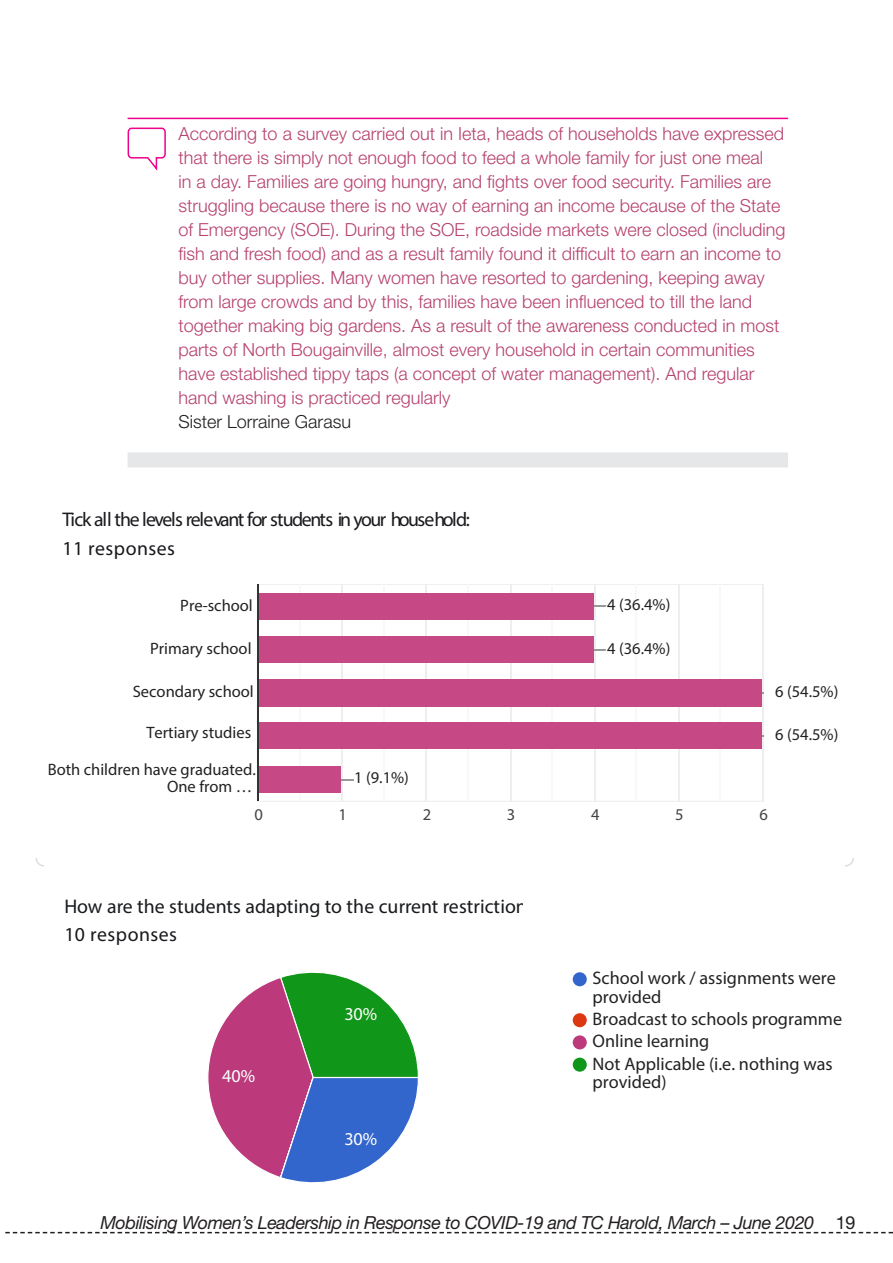
<style>
.page{position:relative;width:893px;height:1263px;background:#fff}
.page>*{position:absolute;margin:0;border:0;box-sizing:border-box;transform-origin:0 0}
.t1{font:19.8px/28.3px "Myriad Pro";letter-spacing:-.06em;color:#18191c}
.t2{font:19.8px/28.3px "Myriad Pro";color:#18191c}
.t3{font:18.15px/22.2px "Myriad Pro";color:#222}
.t4{font:18.15px "Myriad Pro";color:#fff}
.quote-Advocacy{font:300 18px/24px "Helvetica Neue LT Std";color:#b6426f}
.t5{font:italic 18px "Helvetica Neue LT Std";letter-spacing:-.025em;color:#231f20}
.t6{font:16.5px/17px "Myriad Pro";color:#222;text-align:right}
.t7{font:16.5px "Myriad Pro";color:#444}
.s1{color:#231f20}
.s2{font-style:normal}
</style>
<div class="page">
<hr style="left:128px;top:118px;width:660px;height:1px;background:#ed028a">
<div style="left:128px;top:452px;width:660px;height:15px;background:#e6e7e9"></div>
<div style="left:573px;top:972px;width:14px;height:14px;background:#36c;border-radius:50%"></div>
<div style="left:573px;top:1013px;width:14px;height:14px;background:#dc3912;border-radius:50%"></div>
<div style="left:573px;top:1035px;width:14px;height:14px;background:#bc397c;border-radius:50%"></div>
<div style="left:573px;top:1058px;width:14px;height:14px;background:#109618;border-radius:50%"></div>
<svg style="left:208px;top:972px;width:210px;height:211px"></svg>
<svg style="left:846px;top:858px;width:8px;height:8px"></svg>
<svg style="left:35px;top:858px;width:9px;height:8px"></svg>
<div style="left:257px;top:584px;width:507px;height:218px;border:1px solid #eee"></div>
<hr style="left:341px;top:584px;width:1px;height:217px;background:#eee">
<hr style="left:425px;top:584px;width:1px;height:217px;background:#eee">
<hr style="left:510px;top:584px;width:1px;height:217px;background:#eee">
<hr style="left:594px;top:584px;width:1px;height:217px;background:#eee">
<hr style="left:678px;top:584px;width:1px;height:217px;background:#eee">
<hr style="left:762px;top:584px;width:1px;height:217px;background:#eee">
<hr style="left:300px;top:584px;width:1px;height:217px;background:#f8f8f8">
<hr style="left:384px;top:584px;width:1px;height:217px;background:#f8f8f8">
<hr style="left:468px;top:584px;width:1px;height:217px;background:#f8f8f8">
<hr style="left:552px;top:584px;width:1px;height:217px;background:#f8f8f8">
<hr style="left:636px;top:584px;width:1px;height:217px;background:#f8f8f8">
<hr style="left:720px;top:584px;width:1px;height:217px;background:#f8f8f8">
<div style="left:258px;top:593px;width:336px;height:26px;background:#c64986"></div>
<div style="left:258px;top:636px;width:336px;height:27px;background:#c64986"></div>
<div style="left:258px;top:679px;width:504px;height:28px;background:#c64986"></div>
<div style="left:258px;top:723px;width:504px;height:26px;background:#c64986"></div>
<div style="left:258px;top:766px;width:83px;height:27px;background:#c64986"></div>
<hr style="left:257px;top:584px;width:1px;height:217px;background:#333">
<svg style="left:594px;top:593px;width:13px;height:24px"></svg>
<svg style="left:594px;top:636px;width:13px;height:25px"></svg>
<svg style="left:341px;top:768px;width:13px;height:23px"></svg>
<svg style="left:127px;top:127px;width:39px;height:44px"></svg>
<svg style="left:5px;top:1232px;width:888px;height:1px"></svg>
<p class="quote-Advocacy" style="left:179px;top:122px;width:608px">According to a survey carried out in Ieta, heads of households have expressed that there is simply not enough food to feed a whole family for just one meal<br>in a day. Families are going hungry, and fights over food security. Families are struggling because there is no way of earning an income because of the State of Emergency (SOE). During the SOE, roadside markets were closed (including fish and fresh food) and as a result family found it difficult to earn an income to buy other supplies. Many women have resorted to gardening, keeping away from large crowds and by this, families have been influenced to till the land together making big gardens. As a result of the awareness conducted in most parts of North Bougainville, almost every household in certain communities have established tippy taps (a concept of water management). And regular hand washing is practiced regularly<br><span class="s1">Sister Lorraine Garasu</span></p>
<p class="t1" style="left:62px;top:505px;width:409px">Tick all the levels relevant for students in your household:<br>11 responses</p>
<p class="t6" style="left:180px;top:597px;width:74px">Pre-school</p>
<p class="t6" style="left:150px;top:640px;width:103px">Primary school</p>
<p class="t6" style="left:133px;top:683px;width:123px">Secondary school</p>
<p class="t6" style="left:146px;top:724px;width:106px">Tertiary studies</p>
<p class="t6" style="left:48px;top:761px;width:210px">Both children have graduated.<br>One from …</p>
<p class="t6" style="left:354px;top:769px;width:56px">1 (9.1%)</p>
<p class="t6" style="left:607px;top:596px;width:65px">4 (36.4%)</p>
<p class="t6" style="left:607px;top:639px;width:65px">4 (36.4%)</p>
<p class="t7" style="left:254px;top:804px;width:10px">0</p>
<p class="t7" style="left:339px;top:804px;width:10px">1</p>
<p class="t7" style="left:423px;top:804px;width:10px">2</p>
<p class="t7" style="left:507px;top:804px;width:10px">3</p>
<p class="t7" style="left:591px;top:804px;width:10px">4</p>
<p class="t7" style="left:675px;top:804px;width:10px">5</p>
<p class="t7" style="left:759px;top:804px;width:10px">6</p>
<p class="t6" style="left:775px;top:683px;width:65px">6 (54.5%)</p>
<p class="t6" style="left:775px;top:725px;width:65px">6 (54.5%)</p>
<p class="t2" style="left:64px;top:892px;width:480px">How are the students adapting to the current restrictions?<br>10 responses</p>
<p class="t4" style="left:222px;top:1065px;width:34px">40%</p>
<p class="t4" style="left:344px;top:1003px;width:34px">30%</p>
<p class="t4" style="left:344px;top:1127px;width:34px">30%</p>
<p class="t3" style="left:593px;top:968px;width:245px;line-height:18.8px">School work / assignments were provided</p>
<p class="t3" style="left:593px;top:1008px;width:251px">Broadcast to schools programme<br>Online learning<br>Not Applicable (i.e. nothing was</p>
<p class="t3" style="left:593px;top:1071px;width:75px">provided)</p>
<p class="t5" style="left:100px;top:1211px;width:757px">Mobilising Women’s Leadership in Response to COVID-19 and TC Harold, March – June 2020 <span class="s2">19</span></p>
</div>
